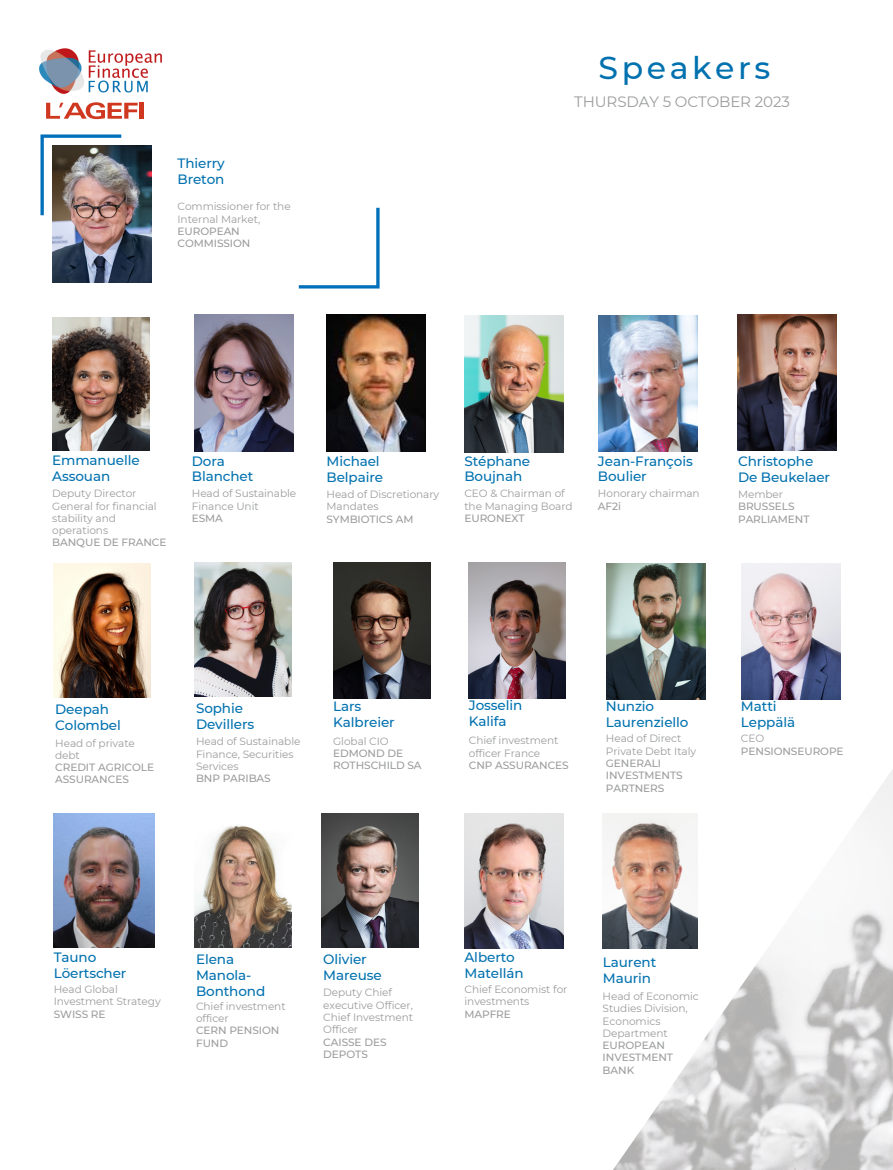
<style>
.page{position:relative;width:893px;height:1170px;background:#fff}
.page>*{position:absolute;margin:0;border:0;box-sizing:border-box;transform-origin:0 0}
.t1{font:500 31.5px "Montserrat";letter-spacing:.115em;color:#0071af}
.t2{font:15px "Montserrat";letter-spacing:-.005em;color:#9b9c9c}
.t3{font:500 13.5px/15.8px "Montserrat";letter-spacing:-.01em;color:#0071af}
.t4{font:10.5px/12.3px "Montserrat";letter-spacing:-.005em;color:#9b9c9c}
.t5{font:500 10.5px/12.3px "Montserrat";letter-spacing:-.005em;color:#9b9c9c}
.s1{font-weight:500}
</style>
<div class="page">
<img style="left:612px;top:771px;width:280px;height:399px">
<img style="left:464px;top:316px;width:99px;height:136px">
<img style="left:464px;top:813px;width:99px;height:135px">
<img style="left:333px;top:562px;width:97px;height:137px">
<img style="left:602px;top:813px;width:95px;height:135px">
<img style="left:39px;top:48px;width:123px;height:55px">
<svg style="left:46px;top:102px;width:92px;height:17px"></svg>
<div style="left:139px;top:103px;width:5px;height:16px;background:#cf371e"></div>
<img style="left:194px;top:562px;width:97px;height:134px">
<img style="left:598px;top:315px;width:99px;height:136px">
<img style="left:194px;top:315px;width:99px;height:136px">
<img style="left:53px;top:146px;width:99px;height:136px">
<img style="left:40px;top:134px;width:81px;height:81px">
<svg style="left:298px;top:208px;width:81px;height:81px"></svg>
<img style="left:468px;top:562px;width:97px;height:136px">
<img style="left:53px;top:317px;width:96px;height:134px">
<img style="left:606px;top:563px;width:99px;height:136px">
<img style="left:54px;top:813px;width:100px;height:134px">
<img style="left:741px;top:563px;width:99px;height:136px">
<img style="left:326px;top:315px;width:99px;height:136px">
<img style="left:737px;top:315px;width:98px;height:136px">
<img style="left:54px;top:563px;width:96px;height:134px">
<img style="left:194px;top:825px;width:97px;height:122px">
<img style="left:321px;top:813px;width:97px;height:134px">
<p class="t3" style="left:177px;top:156px;width:49px">Thierry</p>
<p class="t3" style="left:177px;top:171px;width:48px">Breton</p>
<p class="t4" style="left:177px;top:200px;width:115px">Commissioner for the<br>Internal Market,<br><span class="s1">EUROPEAN<br>COMMISSION</span></p>
<p class="t1" style="left:598px;top:48px;width:173px">Speakers</p>
<p class="t2" style="left:574px;top:92px;width:217px">THURSDAY 5 OCTOBER 2023</p>
<p class="t3" style="left:52px;top:452px;width:89px">Emmanuelle<br>Assouan</p>
<p class="t4" style="left:52px;top:487px;width:106px">Deputy Director<br>General for financial stability and operations</p>
<p class="t5" style="left:52px;top:537px;width:116px">BANQUE DE FRANCE</p>
<p class="t3" style="left:192px;top:453px;width:63px">Dora<br>Blanchet</p>
<p class="t4" style="left:192px;top:487px;width:106px">Head of Sustainable<br>Finance Unit</p>
<p class="t5" style="left:192px;top:512px;width:33px">ESMA</p>
<p class="t3" style="left:464px;top:453px;width:67px">Stéphane<br>Boujnah</p>
<p class="t3" style="left:597px;top:453px;width:96px">Jean-François<br>Boulier</p>
<p class="t3" style="left:326px;top:453px;width:58px">Michael<br>Belpaire</p>
<p class="t3" style="left:737px;top:453px;width:77px">Christophe</p>
<p class="t3" style="left:737px;top:469px;width:94px">De Beukelaer</p>
<p class="t4" style="left:326px;top:488px;width:114px">Head of Discretionary<br>Mandates</p>
<p class="t5" style="left:326px;top:513px;width:88px">SYMBIOTICS AM</p>
<p class="t4" style="left:464px;top:487px;width:110px">CEO &amp; Chairman of the Managing Board<br><span class="s1">EURONEXT</span></p>
<p class="t4" style="left:597px;top:487px;width:103px">Honorary chairman<br><span class="s1">AF2i</span></p>
<p class="t4" style="left:737px;top:488px;width:46px">Member</p>
<p class="t5" style="left:737px;top:500px;width:73px">BRUSSELS<br>PARLIAMENT</p>
<p class="t3" style="left:55px;top:701px;width:67px">Deepah<br>Colombel</p>
<p class="t4" style="left:55px;top:737px;width:81px">Head of private debt</p>
<p class="t5" style="left:55px;top:761px;width:100px">CREDIT AGRICOLE<br>ASSURANCES</p>
<p class="t3" style="left:196px;top:700px;width:60px">Sophie<br>Devillers</p>
<p class="t3" style="left:333px;top:698px;width:63px">Lars<br>Kalbreier</p>
<p class="t4" style="left:196px;top:735px;width:106px">Head of Sustainable<br>Finance, Securities<br>Services</p>
<p class="t5" style="left:196px;top:772px;width:76px">BNP PARIBAS</p>
<p class="t4" style="left:333px;top:735px;width:57px">Global CIO</p>
<p class="t5" style="left:333px;top:747px;width:90px">EDMOND DE<br>ROTHSCHILD SA</p>
<p class="t3" style="left:468px;top:698px;width:55px">Josselin</p>
<p class="t3" style="left:468px;top:713px;width:39px">Kalifa</p>
<p class="t4" style="left:468px;top:735px;width:91px">Chief investment officer France</p>
<p class="t5" style="left:468px;top:759px;width:101px">CNP ASSURANCES</p>
<p class="t3" style="left:605px;top:699px;width:84px">Nunzio<br>Laurenziello</p>
<p class="t4" style="left:605px;top:733px;width:92px">Head of Direct<br>Private Debt Italy</p>
<p class="t5" style="left:605px;top:757px;width:78px">GENERALI<br>INVESTMENTS<br>PARTNERS</p>
<p class="t3" style="left:740px;top:699px;width:37px">Matti</p>
<p class="t3" style="left:740px;top:714px;width:56px">Leppälä</p>
<p class="t4" style="left:740px;top:733px;width:25px">CEO</p>
<p class="t5" style="left:740px;top:745px;width:104px">PENSIONSEUROPE</p>
<p class="t3" style="left:54px;top:949px;width:74px">Tauno<br>Löertscher</p>
<p class="t4" style="left:54px;top:983px;width:108px">Head Global<br>Investment Strategy</p>
<p class="t5" style="left:54px;top:1008px;width:53px">SWISS RE</p>
<p class="t3" style="left:196px;top:951px;width:40px">Elena</p>
<p class="t3" style="left:196px;top:967px;width:71px">Manola-<br>Bonthond</p>
<p class="t4" style="left:196px;top:1000px;width:91px">Chief investment officer</p>
<p class="t5" style="left:196px;top:1024px;width:85px">CERN PENSION<br>FUND</p>
<p class="t3" style="left:323px;top:951px;width:60px">Olivier<br>Mareuse</p>
<p class="t4" style="left:323px;top:987px;width:91px">Deputy Chief executive Officer,<br>Chief Investment<br>Officer</p>
<p class="t5" style="left:323px;top:1036px;width:65px">CAISSE DES<br>DEPOTS</p>
<p class="t3" style="left:464px;top:949px;width:61px">Alberto<br>Matellán</p>
<p class="t3" style="left:602px;top:954px;width:55px">Laurent<br>Maurin</p>
<p class="t4" style="left:464px;top:983px;width:104px">Chief Economist for investments</p>
<p class="t5" style="left:464px;top:1008px;width:48px">MAPFRE</p>
<p class="t4" style="left:602px;top:990px;width:98px">Head of Economic<br>Studies Division,<br>Economics<br>Department<br><span class="s1">EUROPEAN<br>INVESTMENT<br>BANK</span></p>
</div>
